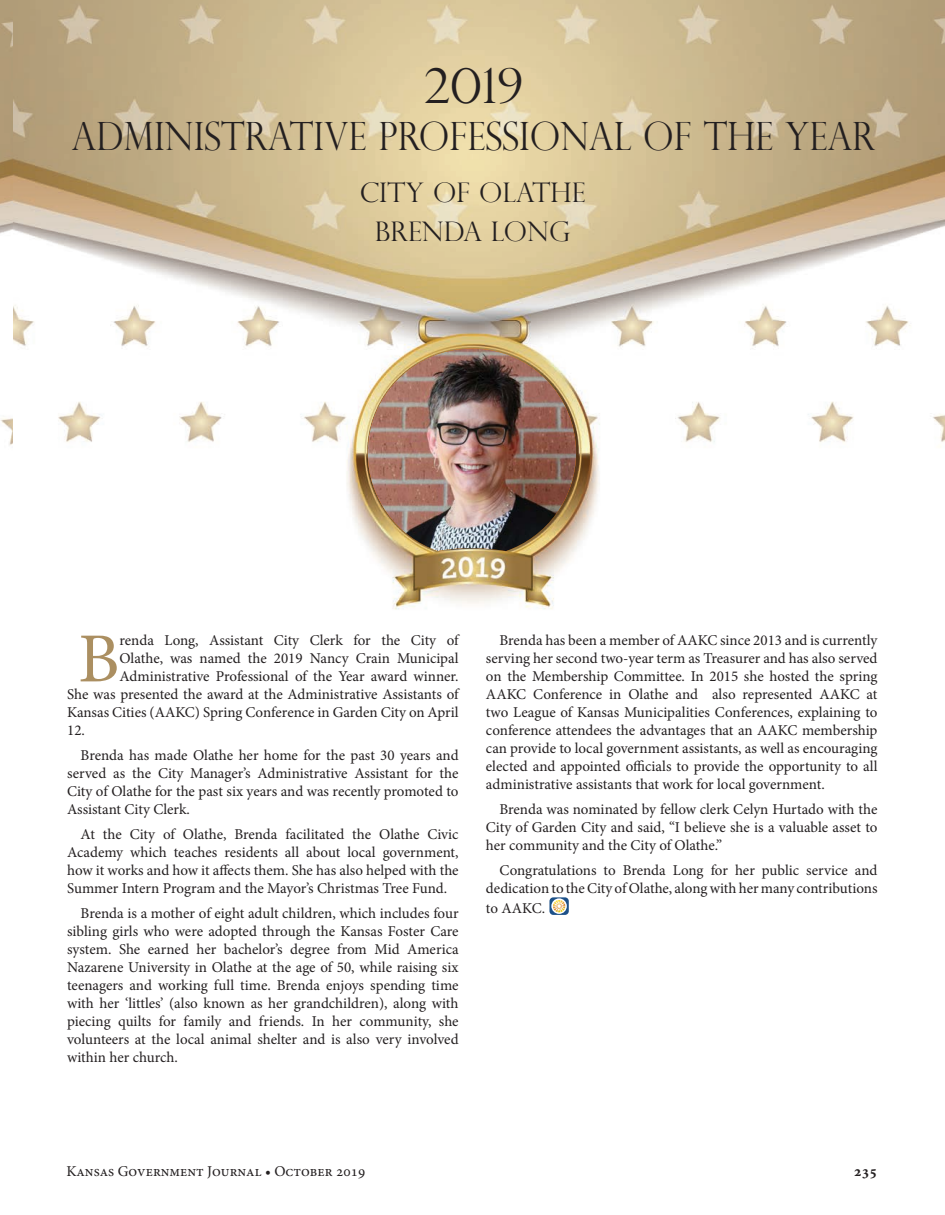
<style>
.page{position:relative;width:945px;height:1215px;background:#fff}
.page>*{position:absolute;margin:0;border:0;box-sizing:border-box;transform-origin:0 0}
.t1{font:70.35px "Minion Pro";color:#ab8f61}
.t2{font:300 48px "Perpetua Titling";color:#231f20}
.t3{font:300 39px "Perpetua Titling";color:#231f20;scale:.91 1}
.t4{font:300 27px/39px "Perpetua Titling";color:#231f20;text-align:center}
.t5{font:15px/18px "Minion Pro";letter-spacing:-.005em;color:#231f20;text-align:justify}
.t6{font:700 15px "Minion Pro";color:#231f20}
</style>
<div class="page">
<img style="left:0;top:0;width:14px;height:446px">
<img style="left:14px;top:0;width:931px;height:610px">
<img style="left:368px;top:349px;width:208px;height:202px">
<div style="left:549px;top:897px;width:20px;height:18px;background:#1d5189;border-radius:4px"></div>
<svg style="left:551px;top:898px;width:16px;height:16px"></svg>
<svg style="left:553px;top:900px;width:12px;height:12px"></svg>
<h2 class="t2" style="left:423px;top:57px;width:102px">2019</h2>
<h3 class="t3" style="left:72px;top:113px;width:885px">ADMINISTRATIVE PROFESSIONAL OF THE YEAR</h3>
<h3 class="t4" style="left:360px;top:172px;width:227px">CITY OF OLATHE<br>BRENDA LONG</h3>
<h1 class="t1" style="left:78px;top:612px;width:43px">B</h1>
<p class="t5" style="left:119px;top:632px;width:341px">renda Long, Assistant City Clerk for the City of</p>
<p class="t5" style="left:119px;top:650px;width:341px">Olathe, was named the 2019 Nancy Crain Municipal</p>
<p class="t5" style="left:119px;top:668px;width:341px">Administrative Professional of the Year award winner.</p>
<p class="t5" style="left:67px;top:686px;width:393px">She was presented the award at the Administrative Assistants of</p>
<p class="t5" style="left:67px;top:704px;width:393px">Kansas Cities (AAKC) Spring Conference in Garden City on April</p>
<p class="t5" style="left:67px;top:722px;width:19px">12.</p>
<p class="t5" style="left:67px;top:746px;width:393px;text-indent:14px">Brenda has made Olathe her home for the past 30 years and served as the City Manager’s Administrative Assistant for the City of Olathe for the past six years and was recently promoted to Assistant City Clerk.</p>
<p class="t5" style="left:67px;top:825px;width:393px;text-indent:14px">At the City of Olathe, Brenda facilitated the Olathe Civic Academy which teaches residents all about local government, how it works and how it affects them. She has also helped with the Summer Intern Program and the Mayor’s Christmas Tree Fund.</p>
<p class="t5" style="left:67px;top:904px;width:393px;text-indent:14px">Brenda is a mother of eight adult children, which includes four sibling girls who were adopted through the Kansas Foster Care system. She earned her bachelor’s degree from Mid America Nazarene University in Olathe at the age of 50, while raising six teenagers and working full time. Brenda enjoys spending time with her ‘littles’ (also known as her grandchildren), along with piecing quilts for family and friends. In her community, she volunteers at the local animal shelter and is also very involved within her church.</p>
<p class="t5" style="left:486px;top:632px;width:393px;text-indent:14px">Brenda has been a member of AAKC since 2013 and is currently serving her second two-year term as Treasurer and has also served on the Membership Committee. In 2015 she hosted the spring AAKC Conference in Olathe and also represented AAKC at two League of Kansas Municipalities Conferences, explaining to conference attendees the advantages that an AAKC membership can provide to local government assistants, as well as encouraging elected and appointed officials to provide the opportunity to all administrative assistants that work for local government.</p>
<p class="t5" style="left:486px;top:800px;width:393px;text-indent:14px">Brenda was nominated by fellow clerk Celyn Hurtado with the City of Garden City and said, “I believe she is a valuable asset to her community and the City of Olathe.”</p>
<p class="t5" style="left:486px;top:861px;width:393px;text-align:right">Congratulations to Brenda Long for her public service and dedication to the City of Olathe, along with her many contributions</p>
<p class="t5" style="left:486px;top:899px;width:61px">to AAKC.</p>
<p class="t5" style="left:66px;top:1163px;width:300px">Kansas Government Journal • October 2019</p>
<p class="t6" style="left:854px;top:1161px;width:25px">235</p>
</div>
